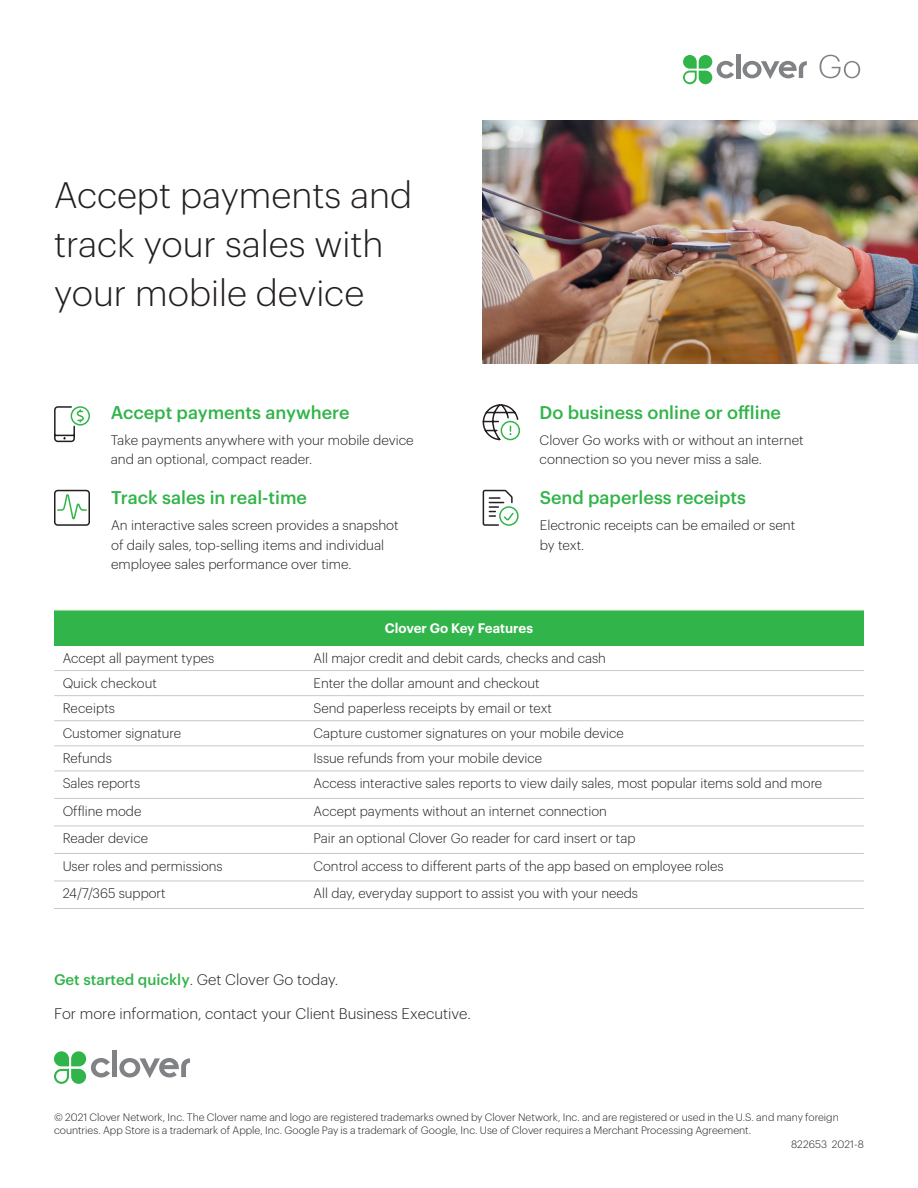
<style>
.page{position:relative;width:918px;height:1188px;background:#fff}
.page>*{position:absolute;margin:0;border:0;box-sizing:border-box;transform-origin:0 0}
.t1{font:300 36px/49.2px "Graphik";color:#231f20}
.t2{font:500 18px "Graphik";color:#31b44a}
.t3{font:300 15px "Graphik";color:#231f20}
.Body_copy{font:300 13.5px/19.5px "Graphik";color:#231f20}
.Body_copy-2{font:600 13.5px "Graphik";color:#fff}
.t4{font:300 10.5px "Graphik";color:#231f20}
.s1{font-weight:500;color:#31b44a}
</style>
<div class="page">
<img style="left:483px;top:121px;width:435px;height:243px">
<div style="left:54px;top:610px;width:810px;height:35px;background:#31b44a"></div>
<hr style="left:54px;top:670px;width:251px;height:1px;background:#c7c8ca">
<hr style="left:305px;top:670px;width:559px;height:1px;background:#c7c8ca">
<hr style="left:54px;top:695px;width:251px;height:1px;background:#c7c8ca">
<hr style="left:305px;top:695px;width:559px;height:1px;background:#c7c8ca">
<hr style="left:54px;top:720px;width:251px;height:1px;background:#c7c8ca">
<hr style="left:305px;top:720px;width:559px;height:1px;background:#c7c8ca">
<hr style="left:54px;top:746px;width:251px;height:1px;background:#c7c8ca">
<hr style="left:305px;top:746px;width:559px;height:1px;background:#c7c8ca">
<hr style="left:54px;top:771px;width:251px;height:1px;background:#c7c8ca">
<hr style="left:305px;top:771px;width:559px;height:1px;background:#c7c8ca">
<hr style="left:54px;top:798px;width:251px;height:1px;background:#c7c8ca">
<hr style="left:305px;top:798px;width:559px;height:1px;background:#c7c8ca">
<hr style="left:54px;top:826px;width:251px;height:1px;background:#c7c8ca">
<hr style="left:305px;top:826px;width:559px;height:1px;background:#c7c8ca">
<hr style="left:54px;top:853px;width:251px;height:1px;background:#c7c8ca">
<hr style="left:305px;top:853px;width:559px;height:1px;background:#c7c8ca">
<hr style="left:54px;top:881px;width:251px;height:1px;background:#c7c8ca">
<hr style="left:305px;top:881px;width:559px;height:1px;background:#c7c8ca">
<hr style="left:54px;top:908px;width:251px;height:1px;background:#c7c8ca">
<hr style="left:305px;top:908px;width:559px;height:1px;background:#c7c8ca">
<hr style="left:54px;top:610px;width:251px;height:1px;background:#cee7ca">
<hr style="left:305px;top:610px;width:559px;height:1px;background:#cee7ca">
<svg style="left:482px;top:404px;width:39px;height:37px"></svg>
<svg style="left:482px;top:489px;width:37px;height:37px"></svg>
<div style="left:112px;top:1050px;width:5px;height:27px;background:#808285"></div>
<svg style="left:119px;top:1058px;width:71px;height:20px"></svg>
<svg style="left:54px;top:1051px;width:56px;height:33px"></svg>
<hr style="left:736px;top:54px;width:4px;height:24px;background:#808285">
<svg style="left:743px;top:61px;width:64px;height:18px"></svg>
<svg style="left:683px;top:55px;width:51px;height:29px"></svg>
<svg style="left:820px;top:55px;width:40px;height:23px"></svg>
<div style="left:54px;top:490px;width:36px;height:36px;border:2px solid #231f20;border-radius:3px"></div>
<svg style="left:56px;top:489px;width:32px;height:37px"></svg>
<svg style="left:54px;top:406px;width:36px;height:37px"></svg>
<p class="t1" style="left:54px;top:167px;width:360px">Accept payments and track your sales with your mobile device</p>
<p class="t2" style="left:111px;top:399px;width:240px">Accept payments anywhere</p>
<p class="Body_copy" style="left:111px;top:429px;width:304px">Take payments anywhere with your mobile device and an optional, compact reader.</p>
<p class="t2" style="left:111px;top:484px;width:197px">Track sales in real-time</p>
<p class="Body_copy" style="left:111px;top:515px;width:289px">An interactive sales screen provides a snapshot of daily sales, top-selling items and individual employee sales performance over time.</p>
<p class="t2" style="left:540px;top:399px;width:243px">Do business online or offline</p>
<p class="Body_copy" style="left:540px;top:429px;width:266px">Clover Go works with or without an internet connection so you never miss a sale.</p>
<p class="t2" style="left:540px;top:484px;width:208px">Send paperless receipts</p>
<p class="Body_copy" style="left:540px;top:515px;width:257px">Electronic receipts can be emailed or sent by text.</p>
<p class="Body_copy-2" style="left:385px;top:618px;width:150px">Clover Go Key Features</p>
<p class="Body_copy" style="left:63px;top:647px;width:153px">Accept all payment types</p>
<p class="Body_copy" style="left:314px;top:647px;width:294px">All major credit and debit cards, checks and cash</p>
<p class="Body_copy" style="left:63px;top:672px;width:96px">Quick checkout</p>
<p class="Body_copy" style="left:314px;top:672px;width:228px">Enter the dollar amount and checkout</p>
<p class="Body_copy" style="left:63px;top:697px;width:54px">Receipts</p>
<p class="Body_copy" style="left:314px;top:697px;width:240px">Send paperless receipts by email or text</p>
<p class="Body_copy" style="left:63px;top:722px;width:120px">Customer signature</p>
<p class="Body_copy" style="left:314px;top:722px;width:312px">Capture customer signatures on your mobile device</p>
<p class="Body_copy" style="left:63px;top:747px;width:51px">Refunds</p>
<p class="Body_copy" style="left:314px;top:747px;width:230px">Issue refunds from your mobile device</p>
<p class="Body_copy" style="left:63px;top:773px;width:79px">Sales reports</p>
<p class="Body_copy" style="left:314px;top:773px;width:510px">Access interactive sales reports to view daily sales, most popular items sold and more</p>
<p class="Body_copy" style="left:63px;top:800px;width:80px">Offline mode</p>
<p class="Body_copy" style="left:314px;top:800px;width:295px">Accept payments without an internet connection</p>
<p class="Body_copy" style="left:63px;top:828px;width:87px">Reader device</p>
<p class="Body_copy" style="left:314px;top:828px;width:323px">Pair an optional Clover Go reader for card insert or tap</p>
<p class="Body_copy" style="left:63px;top:855px;width:162px">User roles and permissions</p>
<p class="Body_copy" style="left:314px;top:855px;width:412px">Control access to different parts of the app based on employee roles</p>
<p class="Body_copy" style="left:63px;top:883px;width:105px">24/7/365 support</p>
<p class="Body_copy" style="left:314px;top:883px;width:326px">All day, everyday support to assist you with your needs</p>
<p class="t3" style="left:54px;top:969px;width:286px"><span class="s1">Get started quickly</span>. Get Clover Go today.</p>
<p class="t3" style="left:54px;top:1003px;width:418px">For more information, contact your Client Business Executive.</p>
<p class="t4" style="left:54px;top:1109px;width:786px">© 2021 Clover Network, Inc. The Clover name and logo are registered trademarks owned by Clover Network, Inc. and are registered or used in the U.S. and many foreign</p>
<p class="t4" style="left:54px;top:1123px;width:699px">countries. App Store is a trademark of Apple, Inc. Google Pay is a trademark of Google, Inc. Use of Clover requires a Merchant Processing Agreement.</p>
<p class="t4" style="left:791px;top:1136px;width:74px">822653 2021-8</p>
</div>
